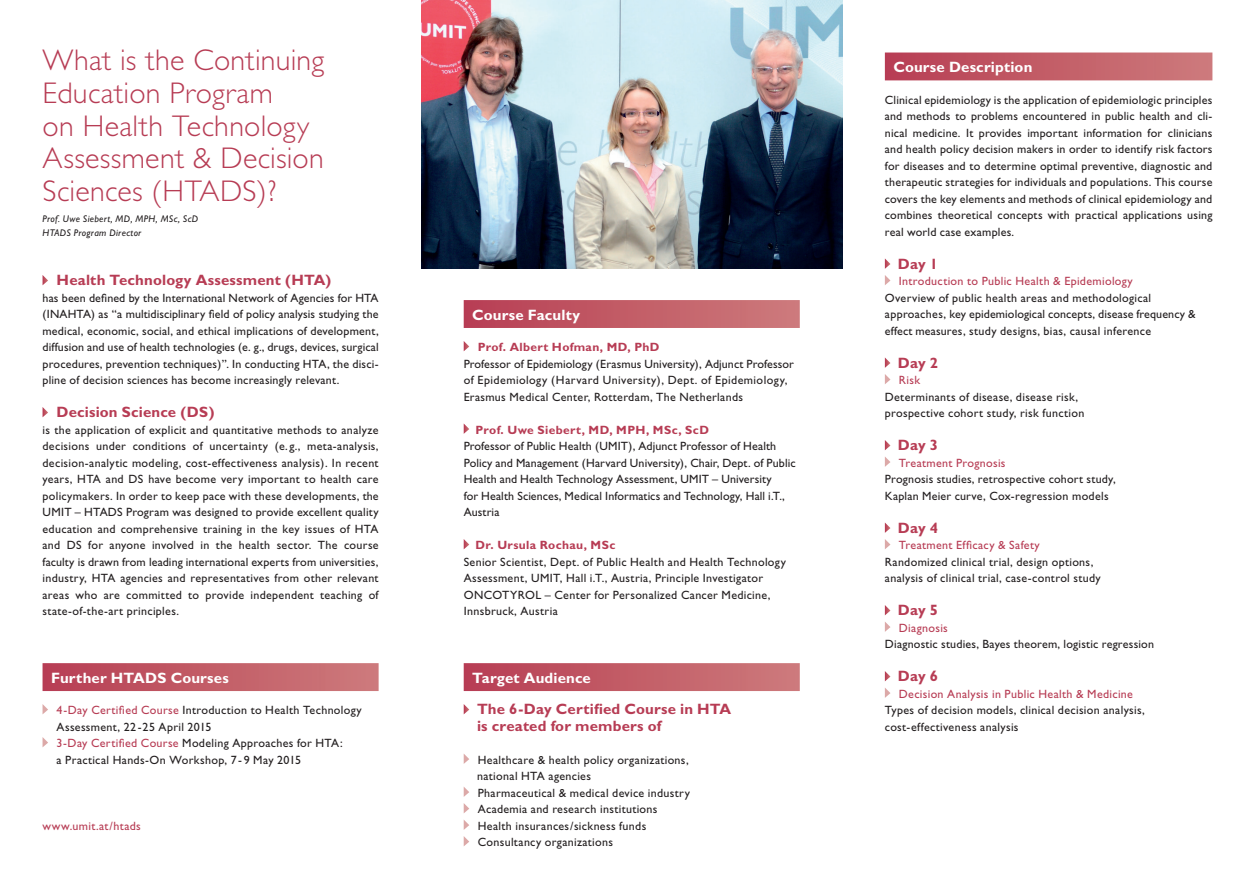
<style>
.page{position:relative;width:1255px;height:893px;background:#fff}
.page>*{position:absolute;margin:0;border:0;box-sizing:border-box;transform-origin:0 0}
.t1{font:300 30px/32.7px "Gill Sans";letter-spacing:.01em;color:#b73c54}
.t2{font:700 15px/16.5px "Gill Sans";letter-spacing:.01em;color:#b73c54}
.t3{font:700 15px "Gill Sans";letter-spacing:.01em;color:#fff}
.t4{font:12px/16.5px "Gill Sans";letter-spacing:.025em;color:#231f20}
.t5{font:12px/16.5px "Gill Sans";letter-spacing:.005em;color:#231f20}
.t6{font:12px "Gill Sans";letter-spacing:.025em;color:#b73c54}
.t7{font:700 12px "Gill Sans";letter-spacing:.03em;color:#b73c54}
.t8{font:italic 9.75px/13.5px "Gill Sans";letter-spacing:.035em;color:#231f20}
.s1{color:#b73c54}
</style>
<div class="page">
<div style="left:43px;top:663px;width:335px;height:28px;background:linear-gradient(to right,#b73e53,#cd7b7c)"></div>
<svg style="left:43px;top:275px;width:5px;height:10px"></svg>
<svg style="left:43px;top:407px;width:5px;height:10px"></svg>
<svg style="left:43px;top:704px;width:5px;height:10px"></svg>
<svg style="left:43px;top:737px;width:5px;height:10px"></svg>
<div style="left:463px;top:300px;width:336px;height:28px;background:linear-gradient(to right,#b73e53,#cd7b7c)"></div>
<div style="left:463px;top:663px;width:336px;height:28px;background:linear-gradient(to right,#b73e53,#cd7b7c)"></div>
<svg style="left:463px;top:341px;width:6px;height:10px"></svg>
<svg style="left:463px;top:423px;width:6px;height:11px"></svg>
<svg style="left:463px;top:539px;width:6px;height:10px"></svg>
<svg style="left:463px;top:704px;width:6px;height:10px"></svg>
<svg style="left:463px;top:754px;width:6px;height:10px"></svg>
<svg style="left:463px;top:787px;width:6px;height:10px"></svg>
<svg style="left:463px;top:803px;width:6px;height:10px"></svg>
<svg style="left:463px;top:820px;width:6px;height:10px"></svg>
<svg style="left:463px;top:836px;width:6px;height:10px"></svg>
<div style="left:884px;top:53px;width:328px;height:27px;background:linear-gradient(to right,#b73e53,#cd7b7c)"></div>
<svg style="left:884px;top:258px;width:6px;height:11px"></svg>
<svg style="left:884px;top:275px;width:6px;height:10px"></svg>
<svg style="left:884px;top:357px;width:6px;height:11px"></svg>
<svg style="left:884px;top:374px;width:6px;height:10px"></svg>
<svg style="left:884px;top:440px;width:6px;height:10px"></svg>
<svg style="left:884px;top:457px;width:6px;height:10px"></svg>
<svg style="left:884px;top:522px;width:6px;height:11px"></svg>
<svg style="left:884px;top:539px;width:6px;height:10px"></svg>
<svg style="left:884px;top:605px;width:6px;height:10px"></svg>
<svg style="left:884px;top:622px;width:6px;height:10px"></svg>
<svg style="left:884px;top:671px;width:6px;height:10px"></svg>
<svg style="left:884px;top:688px;width:6px;height:10px"></svg>
<img style="left:421px;top:0;width:421px;height:269px">
<h1 class="t1" style="left:43px;top:44px;width:283px">What is the Continuing<br>Education Program<br>on Health Technology<br>Assessment &amp; Decision<br>Sciences (HTADS)?</h1>
<p class="t8" style="left:43px;top:212px;width:157px">Prof. Uwe Siebert, MD, MPH, MSc, ScD<br>HTADS Program Director</p>
<p class="t2" style="left:57px;top:272px;width:276px">Health Technology Assessment (HTA)</p>
<p class="t4" style="left:43px;top:289px;width:337px;text-align:justify">has been defined by the International Network of Agencies for HTA (INAHTA) as “a multidisciplinary field of policy analysis studying the medical, economic, social, and ethical implications of development, diffusion and use of health technologies (e. g., drugs, devices, surgical procedures, prevention techniques)”. In conducting HTA, the disci&shy;pline of decision sciences has become increasingly relevant.</p>
<p class="t2" style="left:57px;top:404px;width:159px">Decision Science (DS)</p>
<p class="t4" style="left:43px;top:421px;width:337px;text-align:justify">is the application of explicit and quantitative methods to analyze decisions under conditions of uncertainty (e. g., meta-analysis, decision-analytic modeling, cost-effectiveness analysis). In recent years, HTA and DS have become very important to health care policymakers. In order to keep pace with these developments, the UMIT – HTADS Program was designed to provide excellent quality education and comprehensive training in the key issues of HTA and DS for anyone involved in the health sector. The course faculty is drawn from leading international experts from universities, industry, HTA agencies and representatives from other relevant areas who are committed to provide independent teaching of state-of-the-art principles.</p>
<p class="t3" style="left:51px;top:669px;width:179px">Further HTADS Courses</p>
<p class="t4" style="left:57px;top:702px;width:307px"><span class="s1">4-Day Certified Course</span> Introduction to Health Technology Assessment, 22-25 April 2015<br><span class="s1">3-Day Certified Course</span> Modeling Approaches for HTA:<br>a Practical Hands-On Workshop, 7- 9 May 2015</p>
<p class="t6" style="left:43px;top:819px;width:100px">www.umit.at/htads</p>
<p class="t3" style="left:472px;top:306px;width:109px">Course Faculty</p>
<p class="t7" style="left:478px;top:340px;width:183px">Prof. Albert Hofman, MD, PhD</p>
<p class="t4" style="left:463px;top:355px;width:331px">Professor of Epidemiology (Erasmus University), Adjunct Professor of Epidemiology (Harvard University), Dept. of Epidemiology,<br>Erasmus Medical Center, Rotterdam, The Netherlands</p>
<p class="t7" style="left:475px;top:422px;width:235px">Prof. Uwe Siebert, MD, MPH, MSc, ScD</p>
<p class="t5" style="left:463px;top:438px;width:333px">Professor of Public Health (UMIT), Adjunct Professor of Health Policy and Management (Harvard University), Chair, Dept. of Public Health and Health Technology Assessment, UMIT – University<br>for Health Sciences, Medical Informatics and Technology, Hall i.T., Austria</p>
<p class="t7" style="left:475px;top:538px;width:141px">Dr. Ursula Rochau, MSc</p>
<p class="t4" style="left:463px;top:553px;width:324px">Senior Scientist, Dept. of Public Health and Health Technology Assessment, UMIT, Hall i.T., Austria, Principle Investigator ONCOTYROL – Center for Personalized Cancer Medicine, Innsbruck, Austria</p>
<p class="t3" style="left:472px;top:669px;width:120px">Target Audience</p>
<p class="t2" style="left:477px;top:701px;width:256px">The 6-Day Certified Course in HTA is created for members of</p>
<p class="t4" style="left:477px;top:751px;width:214px">Healthcare &amp; health policy organizations, national HTA agencies<br>Pharmaceutical &amp; medical device industry Academia and research institutions Health insurances/sickness funds Consultancy organizations</p>
<p class="t3" style="left:893px;top:58px;width:140px">Course Description</p>
<p class="t4" style="left:884px;top:91px;width:329px;text-align:justify">Clinical epidemiology is the application of epidemiologic principles and methods to problems encountered in public health and cli&shy;nical medicine. It provides important information for clinicians and health policy decision makers in order to identify risk factors for diseases and to determine optimal preventive, diagnostic and therapeutic strategies for individuals and populations. This course covers the key elements and methods of clinical epidemiology and combines theoretical concepts with practical applications using real world case examples.</p>
<p class="t2" style="left:898px;top:255px;width:42px">Day 1</p>
<p class="t6" style="left:898px;top:274px;width:235px">Introduction to Public Health &amp; Epidemiology</p>
<p class="t4" style="left:884px;top:289px;width:312px">Overview of public health areas and methodological approaches, key epidemiological concepts, disease frequency &amp; effect measures, study designs, bias, causal inference</p>
<p class="t2" style="left:898px;top:354px;width:42px">Day 2</p>
<p class="t6" style="left:898px;top:373px;width:23px">Risk</p>
<p class="t4" style="left:884px;top:388px;width:201px">Determinants of disease, disease risk, prospective cohort study, risk function</p>
<p class="t2" style="left:898px;top:437px;width:42px">Day 3</p>
<p class="t6" style="left:898px;top:456px;width:108px">Treatment Prognosis</p>
<p class="t4" style="left:884px;top:471px;width:232px">Prognosis studies, retrospective cohort study,<br>Kaplan Meier curve, Cox-regression models</p>
<p class="t2" style="left:898px;top:519px;width:42px">Day 4</p>
<p class="t6" style="left:898px;top:538px;width:142px">Treatment Efficacy &amp; Safety</p>
<p class="t4" style="left:884px;top:553px;width:217px">Randomized clinical trial, design options, analysis of clinical trial, case-control study</p>
<p class="t2" style="left:898px;top:602px;width:42px">Day 5</p>
<p class="t6" style="left:898px;top:621px;width:50px">Diagnosis</p>
<p class="t4" style="left:884px;top:636px;width:271px">Diagnostic studies, Bayes theorem, logistic regression</p>
<p class="t2" style="left:898px;top:668px;width:42px">Day 6</p>
<p class="t6" style="left:898px;top:687px;width:235px">Decision Analysis in Public Health &amp; Medicine</p>
<p class="t4" style="left:884px;top:702px;width:261px">Types of decision models, clinical decision analysis, cost-effectiveness analysis</p>
</div>
